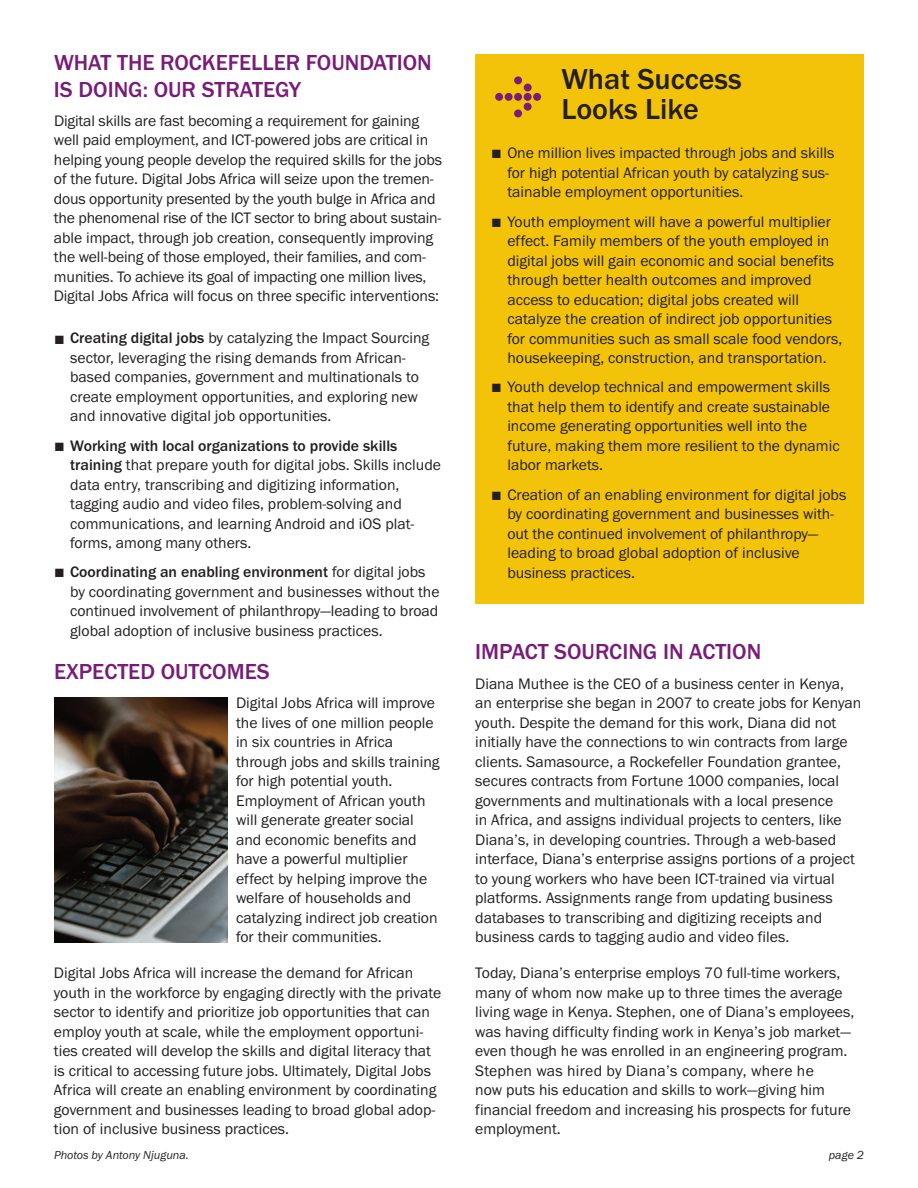
<style>
.page{position:relative;width:918px;height:1188px;background:#fff}
.page>*{position:absolute;margin:0;border:0;box-sizing:border-box;transform-origin:0 0}
.t1{font:500 30px/30px "Franklin Gothic";color:#231f20}
.t2{font:500 22.5px/27px "Franklin Gothic";color:#781c78}
.t3{font:15.75px/19.5px "Franklin Gothic";color:#231f20}
.t4{font:italic 12px "Franklin Gothic";color:#231f20}
.s1{font-weight:500}
</style>
<div class="page">
<img style="left:54px;top:698px;width:173px;height:244px">
<div style="left:475px;top:54px;width:389px;height:550px;background:#f2c309"></div>
<div style="left:495px;top:93px;width:8px;height:8px;background:#781c78;border-radius:50%"></div>
<div style="left:505px;top:93px;width:8px;height:8px;background:#781c78;border-radius:50%"></div>
<div style="left:514px;top:93px;width:8px;height:8px;background:#781c78;border-radius:50%"></div>
<div style="left:524px;top:93px;width:8px;height:8px;background:#781c78;border-radius:50%"></div>
<div style="left:533px;top:93px;width:8px;height:8px;background:#781c78;border-radius:50%"></div>
<div style="left:524px;top:84px;width:8px;height:7px;background:#781c78;border-radius:50%"></div>
<div style="left:524px;top:103px;width:8px;height:8px;background:#781c78;border-radius:50%"></div>
<div style="left:514px;top:110px;width:8px;height:7px;background:#781c78;border-radius:50%"></div>
<div style="left:514px;top:76px;width:8px;height:8px;background:#781c78;border-radius:50%"></div>
<h2 class="t2" style="left:54px;top:48px;width:379px">WHAT THE ROCKEFELLER FOUNDATION<br>IS DOING: OUR STRATEGY</h2>
<p class="t3" style="left:54px;top:111px;width:390px">Digital skills are fast becoming a requirement for gaining well paid employment, and ICT-powered jobs are critical in helping young people develop the required skills for the jobs of the future. Digital Jobs Africa will seize upon the tremen&shy;dous opportunity presented by the youth bulge in Africa and the phenomenal rise of the ICT sector to bring about sustain&shy;able impact, through job creation, consequently improving the well-being of those employed, their families, and com&shy;munities. To achieve its goal of impacting one million lives, Digital Jobs Africa will focus on three specific interventions:</p>
<p class="t3" style="left:70px;top:328px;width:361px;text-indent:-16px">■ <span class="s1">Creating digital jobs</span> by catalyzing the Impact Sourcing sector, leveraging the rising demands from African&shy;based companies, government and multinationals to create employment opportunities, and exploring new and innovative digital job opportunities.</p>
<p class="t3" style="left:70px;top:436px;width:372px;text-indent:-16px">■ <span class="s1">Working with local organizations to provide skills training</span> that prepare youth for digital jobs. Skills include data entry, transcribing and digitizing information, tagging audio and video files, problem-solving and communications, and learning Android and iOS plat&shy;forms, among many others.</p>
<p class="t3" style="left:70px;top:562px;width:371px;text-indent:-16px">■ <span class="s1">Coordinating an enabling environment</span> for digital jobs by coordinating government and businesses without the continued involvement of philanthropy—leading to broad global adoption of inclusive business practices.</p>
<h2 class="t2" style="left:54px;top:658px;width:217px">EXPECTED OUTCOMES</h2>
<p class="t3" style="left:236px;top:693px;width:205px">Digital Jobs Africa will improve the lives of one million people in six countries in Africa through jobs and skills training for high potential youth.<br>Employment of African youth will generate greater social and economic benefits and have a powerful multiplier effect by helping improve the welfare of households and catalyzing indirect job creation for their communities.</p>
<p class="t3" style="left:54px;top:963px;width:389px">Digital Jobs Africa will increase the demand for African youth in the workforce by engaging directly with the private sector to identify and prioritize job opportunities that can employ youth at scale, while the employment opportuni&shy;ties created will develop the skills and digital literacy that is critical to accessing future jobs. Ultimately, Digital Jobs Africa will create an enabling environment by coordinating government and businesses leading to broad global adop&shy;tion of inclusive business practices.</p>
<p class="t4" style="left:54px;top:1148px;width:136px">Photos by Antony Njuguna.</p>
<h1 class="t1" style="left:561px;top:64px;width:182px">What Success<br>Looks Like</h1>
<p class="t3" style="left:507px;top:143px;width:328px;text-indent:-16px">■ One million lives impacted through jobs and skills for high potential African youth by catalyzing sus&shy;tainable employment opportunities.</p>
<p class="t3" style="left:507px;top:211px;width:336px;text-indent:-16px">■ Youth employment will have a powerful multiplier effect. Family members of the youth employed in digital jobs will gain economic and social benefits through better health outcomes and improved access to education; digital jobs created will catalyze the creation of indirect job opportunities for communities such as small scale food vendors, housekeeping, construction, and transportation.</p>
<p class="t3" style="left:507px;top:377px;width:334px;text-indent:-16px">■ Youth develop technical and empowerment skills that help them to identify and create sustainable income generating opportunities well into the future, making them more resilient to the dynamic labor markets.</p>
<p class="t3" style="left:507px;top:484px;width:341px;text-indent:-16px">■ Creation of an enabling environment for digital jobs by coordinating government and businesses with&shy;out the continued involvement of philanthropy— leading to broad global adoption of inclusive business practices.</p>
<h2 class="t2" style="left:475px;top:638px;width:288px">IMPACT SOURCING IN ACTION</h2>
<p class="t3" style="left:475px;top:673px;width:388px">Diana Muthee is the CEO of a business center in Kenya, an enterprise she began in 2007 to create jobs for Kenyan youth. Despite the demand for this work, Diana did not initially have the connections to win contracts from large clients. Samasource, a Rockefeller Foundation grantee, secures contracts from Fortune 1000 companies, local governments and multinationals with a local presence<br>in Africa, and assigns individual projects to centers, like Diana’s, in developing countries. Through a web-based interface, Diana’s enterprise assigns portions of a project to young workers who have been ICT-trained via virtual platforms. Assignments range from updating business databases to transcribing and digitizing receipts and business cards to tagging audio and video files.</p>
<p class="t3" style="left:475px;top:963px;width:381px">Today, Diana’s enterprise employs 70 full-time workers, many of whom now make up to three times the average living wage in Kenya. Stephen, one of Diana’s employees, was having difficulty finding work in Kenya’s job market— even though he was enrolled in an engineering program.<br>Stephen was hired by Diana’s company, where he<br>now puts his education and skills to work—giving him financial freedom and increasing his prospects for future employment.</p>
<p class="t4" style="left:829px;top:1148px;width:37px">page 2</p>
</div>
